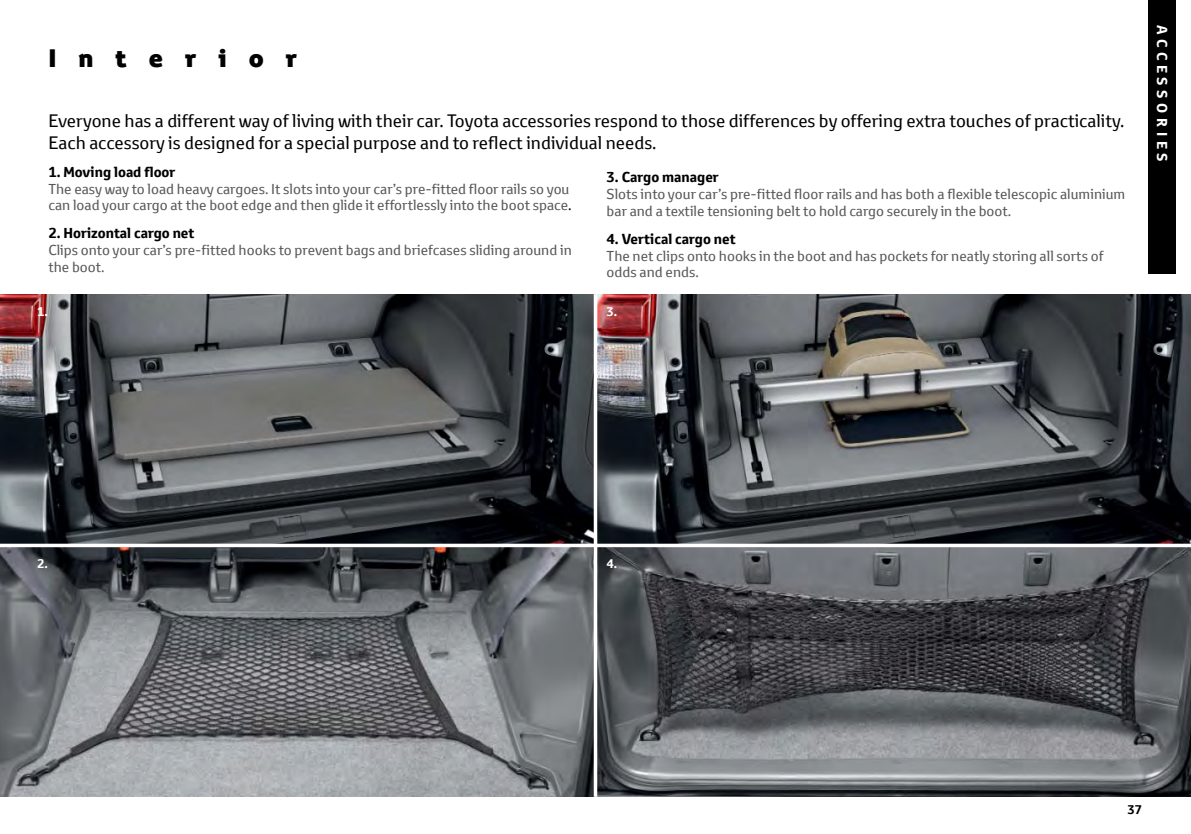
<style>
.page{position:relative;width:1191px;height:834px;background:#fff}
.page>*{position:absolute;margin:0;border:0;box-sizing:border-box;transform-origin:0 0}
.t1{font:800 24.5px "Toyota Display";letter-spacing:.9em;color:#000}
.t2{font:17.5px/22.4px "Toyota Text";color:#000}
.t3{font:14px/16.8px "Toyota Text";color:#57575a}
.t4{font:700 14px "Toyota Text";color:#000}
.t5{font:700 14px "Toyota Text";letter-spacing:.33em;color:#fff}
.t6{font:700 12.25px "Toyota Text";color:#fff}
.t7{font:700 12.25px "Toyota Text";color:#000}
.s1{color:#000}
</style>
<div class="page">
<img style="left:0;top:294px;width:1191px;height:502px">
<div style="left:1148px;top:0;width:28px;height:273px;background:#000"></div>
<hr style="left:594px;top:294px;width:3px;height:502px;background:#fff">
<svg style="left:0;top:543px;width:1191px;height:4px"></svg>
<h1 class="t1" style="left:48px;top:41px;width:250px">Interior</h1>
<p class="t2" style="left:48px;top:109px;width:1077px">Everyone has a different way of living with their car. Toyota accessories respond to those differences by offering extra touches of practicality.<br>Each accessory is designed for a special purpose and to reflect individual needs.</p>
<p class="t4" style="left:48px;top:162px;width:129px">1. Moving load floor</p>
<p class="t3" style="left:48px;top:180px;width:525px">The easy way to load heavy cargoes. It slots into your car’s pre-fitted floor rails so you can load your cargo at the boot edge and then glide it effortlessly into the boot space<span class="s1">.</span></p>
<p class="t4" style="left:48px;top:224px;width:148px">2. Horizontal cargo net</p>
<p class="t3" style="left:48px;top:241px;width:525px">Clips onto your car’s pre-fitted hooks to prevent bags and briefcases sliding around in the boot.</p>
<p class="t4" style="left:606px;top:168px;width:114px">3. Cargo manager</p>
<p class="t3" style="left:606px;top:185px;width:520px">Slots into your car’s pre-fitted floor rails and has both a flexible telescopic aluminium bar and a textile tensioning belt to hold cargo securely in the boot.</p>
<p class="t4" style="left:606px;top:229px;width:130px">4. Vertical cargo net</p>
<p class="t3" style="left:606px;top:247px;width:498px">The net clips onto hooks in the boot and has pockets for neatly storing all sorts of odds and ends.</p>
<p class="t6" style="left:37px;top:304px;width:12px">1.</p>
<p class="t6" style="left:606px;top:304px;width:12px">3.</p>
<p class="t5" style="left:1171px;top:25px;width:138px;rotate:90deg">ACCESSORIES</p>
<p class="t6" style="left:37px;top:555px;width:12px">2.</p>
<p class="t6" style="left:606px;top:555px;width:12px">4.</p>
<p class="t7" style="left:1127px;top:800px;width:16px">37</p>
</div>
